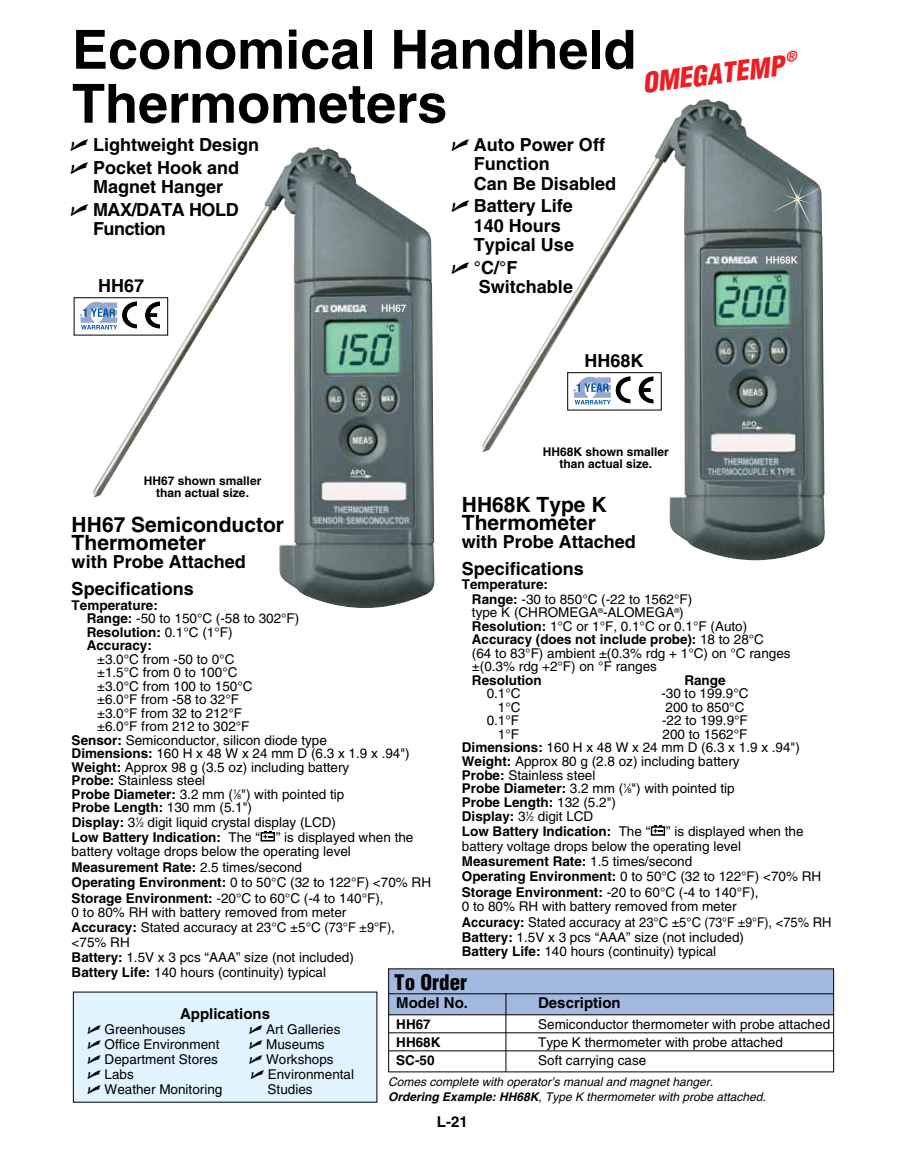
<style>
.page{position:relative;width:905px;height:1168px;background:#fff}
.page>*{position:absolute;margin:0;border:0;box-sizing:border-box;transform-origin:0 0}
.t1{font:700 54px/54px "Helvetica";color:#000}
.t2{font:italic 900 condensed 27px "Helvetica";color:#ed1d24}
.t3{font:700 21px/18px "Helvetica";color:#000}
.t4{font:900 condensed 21px "Helvetica";color:#000}
.t5{font:700 18px/19.5px "Helvetica";color:#000}
.t6{font:700 18px "Helvetica";letter-spacing:-.025em;color:#000}
.t7{font:700 15px "Helvetica";color:#000}
.t8{font:13.5px/14.5px "Helvetica";color:#000}
.t9{font:700 13.5px/13.5px "Helvetica";color:#000}
.t10{font:italic 12px/15px "Helvetica";color:#000}
.t11{font:700 12px/12px "Helvetica";color:#000;text-align:center}
.s1{font-family:"Universal Newswith Comm Pi";font-weight:400}
.s2{font-weight:700}
.s3{font-weight:400}
.s4{font-size:6.75px}
.s5{font-family:"Universal Newswith Comm Pi"}
</style>
<div class="page">
<div style="left:73px;top:992px;width:304px;height:110px;background:#e1f4fd"></div>
<img style="left:93px;top:147px;width:341px;height:461px">
<img style="left:381px;top:304px;width:25px;height:8px">
<div style="left:260px;top:832px;width:15px;height:9px;border:2px solid #000"></div>
<svg style="left:263px;top:831px;width:9px;height:7px"></svg>
<div style="left:650px;top:826px;width:15px;height:10px;border:2px solid #000"></div>
<svg style="left:653px;top:825px;width:9px;height:8px"></svg>
<div style="left:388px;top:969px;width:446px;height:45px;background:#a2b9e0"></div>
<hr style="left:389px;top:993px;width:444px;height:1px;background:#000">
<hr style="left:389px;top:1014px;width:444px;height:1px;background:#000">
<hr style="left:389px;top:1032px;width:444px;height:1px;background:#000">
<hr style="left:389px;top:1050px;width:444px;height:1px;background:#000">
<hr style="left:505px;top:993px;width:1px;height:78px;background:#000">
<img style="left:482px;top:99px;width:342px;height:461px">
<img style="left:766px;top:256px;width:31px;height:8px">
<img style="left:771px;top:172px;width:53px;height:54px">
<div style="left:74px;top:297px;width:94px;height:38px;border:1px solid #000"></div>
<svg style="left:80px;top:302px;width:80px;height:27px"></svg>
<svg style="left:146px;top:313px;width:11px;height:4px"></svg>
<div style="left:567px;top:372px;width:94px;height:38px;border:1px solid #000"></div>
<svg style="left:573px;top:377px;width:80px;height:27px"></svg>
<svg style="left:640px;top:388px;width:10px;height:4px"></svg>
<h1 class="t1" style="left:72px;top:22px;width:566px">Economical Handheld<br>Thermometers</h1>
<h3 class="t5" style="left:70px;top:134px;width:190px;line-height:22.5px"><span class="s1">U</span> Lightweight Design<br><span class="s1">U</span> Pocket Hook and</h3>
<h3 class="t5" style="left:70px;top:176px;width:170px;line-height:22.5px;text-align:center">Magnet Hanger<br><span class="s1">U</span> MAX/DATA HOLD</h3>
<h3 class="t6" style="left:93px;top:218px;width:74px">Function</h3>
<h3 class="t5" style="left:98px;top:276px;width:48px">HH67</h3>
<h3 class="t5" style="left:474px;top:134px;width:144px;text-indent:-22px"><span class="s1">U</span> Auto Power Off<br>Function<br>Can Be Disabled</h3>
<h3 class="t5" style="left:474px;top:196px;width:102px;text-indent:-22px"><span class="s1">U</span> Battery Life<br>140 Hours<br>Typical Use</h3>
<h3 class="t5" style="left:479px;top:257px;width:96px;text-indent:-28px"><span class="s1">U</span> °C/°F<br>Switchable</h3>
<h2 class="t2" style="left:640px;top:66px;width:144px;rotate:-7deg">OMEGATEMP</h2>
<h3 class="t5" style="left:584px;top:351px;width:61px">HH68K</h3>
<p class="t11" style="left:542px;top:445px;width:128px">HH68K shown smaller than actual size.</p>
<p class="t11" style="left:144px;top:475px;width:119px">HH67 shown smaller than actual size.</p>
<h3 class="t3" style="left:462px;top:495px;width:146px">HH68K Type K<br>Thermometer</h3>
<h3 class="t5" style="left:462px;top:528px;width:176px;line-height:27px">with Probe Attached<br>Specifications</h3>
<p class="t8" style="left:472px;top:578px;width:320px;line-height:13.6px;text-indent:-10px"><span class="s2">Temperature:<br>Range:</span> -30 to 850°C (-22 to 1562°F)<br>type K (CHROMEGA<sup>®</sup>-ALOMEGA<sup>®</sup>)<br><span class="s2">Resolution:</span> 1°C or 1°F, 0.1°C or 0.1°F (Auto)<br><span class="s2">Accuracy (does not include probe):</span> 18 to 28°C<br>(64 to 83°F) ambient ±(0.3% rdg + 1°C) on °C ranges ±(0.3% rdg +2°F) on °F ranges</p>
<p class="t9" style="left:472px;top:673px;width:71px">Resolution</p>
<p class="t9" style="left:684px;top:673px;width:43px">Range</p>
<p class="t8" style="left:486px;top:686px;width:35px">0.1°C</p>
<p class="t8" style="left:661px;top:686px;width:89px">-30 to 199.9°C</p>
<p class="t8" style="left:498px;top:700px;width:24px">1°C</p>
<p class="t8" style="left:665px;top:700px;width:80px">200 to 850°C</p>
<p class="t8" style="left:486px;top:713px;width:34px">0.1°F</p>
<p class="t8" style="left:662px;top:713px;width:87px">-22 to 199.9°F</p>
<p class="t8" style="left:498px;top:727px;width:23px">1°F</p>
<h3 class="t3" style="left:72px;top:515px;width:214px">HH67 Semiconductor<br>Thermometer</h3>
<h3 class="t5" style="left:72px;top:548px;width:176px;line-height:27px">with Probe Attached<br>Specifications</h3>
<p class="t9" style="left:87px;top:598px;width:214px;text-indent:-15px">Temperature:<br>Range: <span class="s3">-50 to 150°C (-58 to 302°F)<br></span>Resolution: <span class="s3">0.1°C (1°F)<br></span>Accuracy:</p>
<p class="t8" style="left:97px;top:652px;width:139px">±3.0°C from -50 to 0°C</p>
<p class="t8" style="left:97px;top:665px;width:142px">±1.5°C from 0 to 100°C</p>
<p class="t8" style="left:97px;top:679px;width:157px">±3.0°C from 100 to 150°C</p>
<p class="t8" style="left:97px;top:692px;width:143px">±6.0°F from -58 to 32°F</p>
<p class="t8" style="left:97px;top:706px;width:146px">±3.0°F from 32 to 212°F</p>
<p class="t8" style="left:97px;top:719px;width:154px">±6.0°F from 212 to 302°F</p>
<p class="t8" style="left:72px;top:733px;width:257px"><span class="s2">Sensor:</span> Semiconductor, silicon diode type</p>
<p class="t8" style="left:72px;top:746px;width:339px"><span class="s2">Dimensions:</span> 160 H x 48 W x 24 mm D (6.3 x 1.9 x .94")</p>
<p class="t8" style="left:72px;top:760px;width:279px"><span class="s2">Weight:</span> Approx 98 g (3.5 oz) including battery</p>
<p class="t8" style="left:72px;top:773px;width:135px"><span class="s2">Probe:</span> Stainless steel</p>
<p class="t8" style="left:72px;top:787px;width:274px"><span class="s2">Probe Diameter:</span> 3.2 mm (<sup>1</sup>⁄<span class="s4">8</span>") with pointed tip</p>
<p class="t9" style="left:72px;top:800px;width:182px">Probe Length: <span class="s3">130 mm (5.1")</span></p>
<p class="t8" style="left:72px;top:814px;width:266px"><span class="s2">Display:</span> 3<sup>1</sup>⁄<span class="s4">2</span> digit liquid crystal display (LCD)</p>
<p class="t8" style="left:72px;top:830px;width:343px"><span class="s2">Low Battery Indication:</span> The “ ” is displayed when the</p>
<p class="t8" style="left:72px;top:844px;width:281px">battery voltage drops below the operating level</p>
<p class="t9" style="left:72px;top:860px;width:232px">Measurement Rate: <span class="s3">2.5 times/second</span></p>
<p class="t8" style="left:72px;top:875px;width:361px"><span class="s2">Operating Environment:</span> 0 to 50°C (32 to 122°F) &lt;70% RH</p>
<p class="t8" style="left:72px;top:890px;width:313px"><span class="s2">Storage Environment:</span> -20°C to 60°C (-4 to 140°F),</p>
<p class="t8" style="left:72px;top:905px;width:276px">0 to 80% RH with battery removed from meter</p>
<p class="t8" style="left:72px;top:920px;width:325px"><span class="s2">Accuracy:</span> Stated accuracy at 23°C ±5°C (73°F ±9°F),</p>
<p class="t8" style="left:72px;top:935px;width:60px">&lt;75% RH</p>
<p class="t8" style="left:72px;top:950px;width:284px"><span class="s2">Battery:</span> 1.5V x 3 pcs “AAA” size (not included)</p>
<p class="t8" style="left:72px;top:964px;width:256px"><span class="s2">Battery Life:</span> 140 hours (continuity) typical</p>
<p class="t8" style="left:462px;top:727px;width:371px;text-indent:201px">200 to 1562°F <span class="s2">Dimensions:</span> 160 H x 48 W x 24 mm D (6.3 x 1.9 x .94")<br><span class="s2">Weight:</span> Approx 80 g (2.8 oz) including battery<br><span class="s2">Probe:</span> Stainless steel<br><span class="s2">Probe Diameter:</span> 3.2 mm (<sup>1</sup>⁄<span class="s4">8</span>") with pointed tip<br><span class="s2">Probe Length:</span> 132 (5.2")<br><span class="s2">Display:</span> 3<sup>1</sup>⁄<span class="s4">2</span> digit LCD<br><span class="s2">Low Battery Indication:</span> The “ ” is displayed when the battery voltage drops below the operating level<br><span class="s2">Measurement Rate:</span> 1.5 times/second<br><span class="s2">Operating Environment:</span> 0 to 50°C (32 to 122°F) &lt;70% RH <span class="s2">Storage Environment:</span> -20 to 60°C (-4 to 140°F),<br>0 to 80% RH with battery removed from meter<br><span class="s2">Accuracy:</span> Stated accuracy at 23°C ±5°C (73°F ±9°F), &lt;75% RH <span class="s2">Battery:</span> 1.5V x 3 pcs “AAA” size (not included)<br><span class="s2">Battery Life:</span> 140 hours (continuity) typical</p>
<h3 class="t4" style="left:394px;top:969px;width:74px">To Order</h3>
<p class="t7" style="left:396px;top:994px;width:73px">Model No.</p>
<p class="t7" style="left:538px;top:994px;width:84px">Description</p>
<p class="t9" style="left:396px;top:1017px;width:36px">HH67</p>
<p class="t8" style="left:538px;top:1017px;width:293px">Semiconductor thermometer with probe attached</p>
<p class="t9" style="left:396px;top:1035px;width:46px">HH68K</p>
<p class="t8" style="left:538px;top:1035px;width:246px">Type K thermometer with probe attached</p>
<p class="t9" style="left:396px;top:1053px;width:40px">SC-50</p>
<p class="t8" style="left:538px;top:1053px;width:110px">Soft carrying case</p>
<p class="t7" style="left:180px;top:1005px;width:92px">Applications</p>
<p class="t8" style="left:87px;top:1022px;width:100px"><span class="s5">U</span> Greenhouses</p>
<p class="t8" style="left:249px;top:1022px;width:93px"><span class="s5">U</span> Art Galleries</p>
<p class="t8" style="left:87px;top:1037px;width:133px"><span class="s5">U</span> Office Environment</p>
<p class="t8" style="left:249px;top:1037px;width:77px"><span class="s5">U</span> Museums</p>
<p class="t8" style="left:87px;top:1052px;width:132px"><span class="s5">U</span> Department Stores</p>
<p class="t8" style="left:249px;top:1052px;width:86px"><span class="s5">U</span> Workshops</p>
<p class="t8" style="left:87px;top:1067px;width:48px"><span class="s5">U</span> Labs</p>
<p class="t8" style="left:251px;top:1067px;width:105px"><span class="s5">U</span> Environmental</p>
<p class="t8" style="left:87px;top:1082px;width:136px"><span class="s5">U</span> Weather Monitoring</p>
<p class="t8" style="left:267px;top:1082px;width:47px">Studies</p>
<p class="t10" style="left:388px;top:1074px;width:379px">Comes complete with operator’s manual and magnet hanger.<br><span class="s2">Ordering Example: HH68K</span>, Type K thermometer with probe attached.</p>
<p class="t7" style="left:437px;top:1112px;width:32px">L-21</p>
</div>
